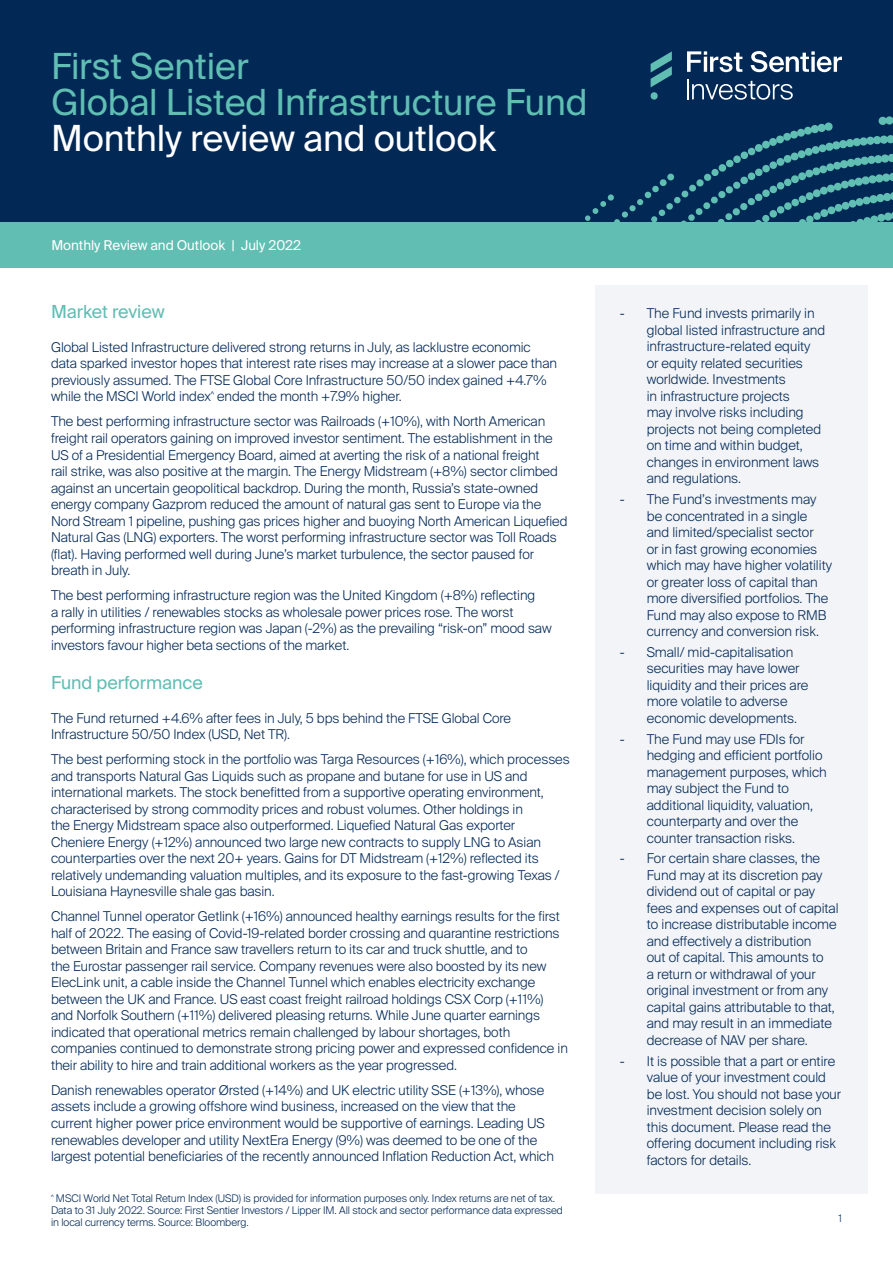
<style>
.page{position:relative;width:893px;height:1263px;background:#fff}
.page>*{position:absolute;margin:0;border:0;box-sizing:border-box;transform-origin:0 0}
.t1{font:36px/36px "Suisse Intl";letter-spacing:-.005em;color:#60beb3}
.Heading_1{font:18px "Suisse Intl";letter-spacing:-.005em;color:#60beb3}
.Body{font:300 13.5px/16.5px "Suisse Intl";letter-spacing:-.005em;color:#022856}
.Standard_text{font:300 13.5px/16.5px "Suisse Intl";color:#022856}
.Section_heading{font:13.5px "Suisse Intl";letter-spacing:-.005em;color:#fff}
.footnote{font:300 10.5px/12px "Suisse Intl";letter-spacing:-.005em;color:#022856}
.s1{color:#fff}
</style>
<div class="page">
<div style="left:0;top:0;width:893px;height:222px;background:#022856"></div>
<div style="left:0;top:222px;width:893px;height:46px;background:#60beb3"></div>
<svg style="left:687px;top:51px;width:55px;height:21px"></svg>
<svg style="left:751px;top:51px;width:91px;height:21px"></svg>
<hr style="left:687px;top:79px;width:2px;height:20px;background:#fff">
<svg style="left:692px;top:81px;width:101px;height:19px"></svg>
<svg style="left:651px;top:51px;width:21px;height:49px"></svg>
<svg style="left:585px;top:116px;width:308px;height:106px"></svg>
<div style="left:595px;top:285px;width:272px;height:909px;background:#f2f4f7"></div>
<p class="t1" style="left:51px;top:48px;width:538px">First Sentier<br>Global Listed Infrastructure Fund<br><span class="s1">Monthly review and outlook</span></p>
<p class="Section_heading" style="left:51px;top:238px;width:251px">Monthly Review and Outlook | July 2022</p>
<p class="Heading_1" style="left:51px;top:302px;width:115px">Market review</p>
<p class="Body" style="left:51px;top:339px;width:507px">Global Listed Infrastructure delivered strong returns in July, as lacklustre economic data sparked investor hopes that interest rate rises may increase at a slower pace than previously assumed. The FTSE Global Core Infrastructure 50/50 index gained +4.7% while the MSCI World index<sup>^</sup> ended the month +7.9% higher.</p>
<p class="Body" style="left:51px;top:414px;width:518px">The best performing infrastructure sector was Railroads (+10%), with North American freight rail operators gaining on improved investor sentiment. The establishment in the US of a Presidential Emergency Board, aimed at averting the risk of a national freight<br>rail strike, was also positive at the margin. The Energy Midstream (+8%) sector climbed against an uncertain geopolitical backdrop. During the month, Russia’s state-owned energy company Gazprom reduced the amount of natural gas sent to Europe via the Nord Stream 1 pipeline, pushing gas prices higher and buoying North American Liquefied Natural Gas (LNG) exporters. The worst performing infrastructure sector was Toll Roads (flat). Having performed well during June’s market turbulence, the sector paused for breath in July.</p>
<p class="Body" style="left:51px;top:587px;width:502px">The best performing infrastructure region was the United Kingdom (+8%) reflecting<br>a rally in utilities / renewables stocks as wholesale power prices rose. The worst performing infrastructure region was Japan (-2%) as the prevailing “risk-on” mood saw investors favour higher beta sections of the market.</p>
<p class="Heading_1" style="left:51px;top:673px;width:153px">Fund performance</p>
<p class="Body" style="left:51px;top:710px;width:462px">The Fund returned +4.6% after fees in July, 5 bps behind the FTSE Global Core<br>Infrastructure 50/50 Index (USD, Net TR).</p>
<p class="Body" style="left:51px;top:751px;width:520px">The best performing stock in the portfolio was Targa Resources (+16%), which processes and transports Natural Gas Liquids such as propane and butane for use in US and international markets. The stock benefitted from a supportive operating environment, characterised by strong commodity prices and robust volumes. Other holdings in<br>the Energy Midstream space also outperformed. Liquefied Natural Gas exporter Cheniere Energy (+12%) announced two large new contracts to supply LNG to Asian counterparties over the next 20+ years. Gains for DT Midstream (+12%) reflected its relatively undemanding valuation multiples, and its exposure to the fast-growing Texas / Louisiana Haynesville shale gas basin.</p>
<p class="Body" style="left:51px;top:908px;width:518px">Channel Tunnel operator Getlink (+16%) announced healthy earnings results for the first half of 2022. The easing of Covid-19-related border crossing and quarantine restrictions between Britain and France saw travellers return to its car and truck shuttle, and to<br>the Eurostar passenger rail service. Company revenues were also boosted by its new ElecLink unit, a cable inside the Channel Tunnel which enables electricity exchange between the UK and France. US east coast freight railroad holdings CSX Corp (+11%) and Norfolk Southern (+11%) delivered pleasing returns. While June quarter earnings indicated that operational metrics remain challenged by labour shortages, both companies continued to demonstrate strong pricing power and expressed confidence in their ability to hire and train additional workers as the year progressed.</p>
<p class="Body" style="left:51px;top:1082px;width:504px">Danish renewables operator Ørsted (+14%) and UK electric utility SSE (+13%), whose assets include a growing offshore wind business, increased on the view that the current higher power price environment would be supportive of earnings. Leading US renewables developer and utility NextEra Energy (9%) was deemed to be one of the largest potential beneficiaries of the recently announced Inflation Reduction Act, which</p>
<p class="footnote" style="left:51px;top:1192px;width:513px"><sup>^</sup> MSCI World Net Total Return Index (USD) is provided for information purposes only. Index returns are net of tax.<br>Data to 31 July 2022. Source: First Sentier Investors / Lipper IM. All stock and sector performance data expressed in local currency terms. Source: Bloomberg.</p>
<p class="Standard_text" style="left:647px;top:305px;width:180px;text-indent:-27px">- The Fund invests primarily in global listed infrastructure and infrastructure-related equity or equity related securities worldwide. Investments<br>in infrastructure projects<br>may involve risks including projects not being completed on time and within budget, changes in environment laws and regulations.</p>
<p class="Standard_text" style="left:647px;top:491px;width:187px;text-indent:-27px">- The Fund’s investments may be concentrated in a single and limited/specialist sector<br>or in fast growing economies which may have higher volatility or greater loss of capital than more diversified portfolios. The<br>Fund may also expose to RMB currency and conversion risk.</p>
<p class="Standard_text" style="left:647px;top:644px;width:163px;text-indent:-27px">- Small/ mid-capitalisation securities may have lower liquidity and their prices are more volatile to adverse economic developments.</p>
<p class="Standard_text" style="left:647px;top:731px;width:182px;text-indent:-27px">- The Fund may use FDIs for hedging and efficient portfolio management purposes, which may subject the Fund to additional liquidity, valuation, counterparty and over the counter transaction risks.</p>
<p class="Standard_text" style="left:647px;top:850px;width:193px;text-indent:-27px">- For certain share classes, the<br>Fund may at its discretion pay dividend out of capital or pay fees and expenses out of capital to increase distributable income and effectively a distribution<br>out of capital. This amounts to<br>a return or withdrawal of your original investment or from any capital gains attributable to that, and may result in an immediate decrease of NAV per share.</p>
<p class="Standard_text" style="left:647px;top:1053px;width:196px;text-indent:-27px">- It is possible that a part or entire value of your investment could be lost. You should not base your investment decision solely on this document. Please read the offering document including risk factors for details.</p>
<p class="footnote" style="left:838px;top:1212px;width:5px">1</p>
</div>
